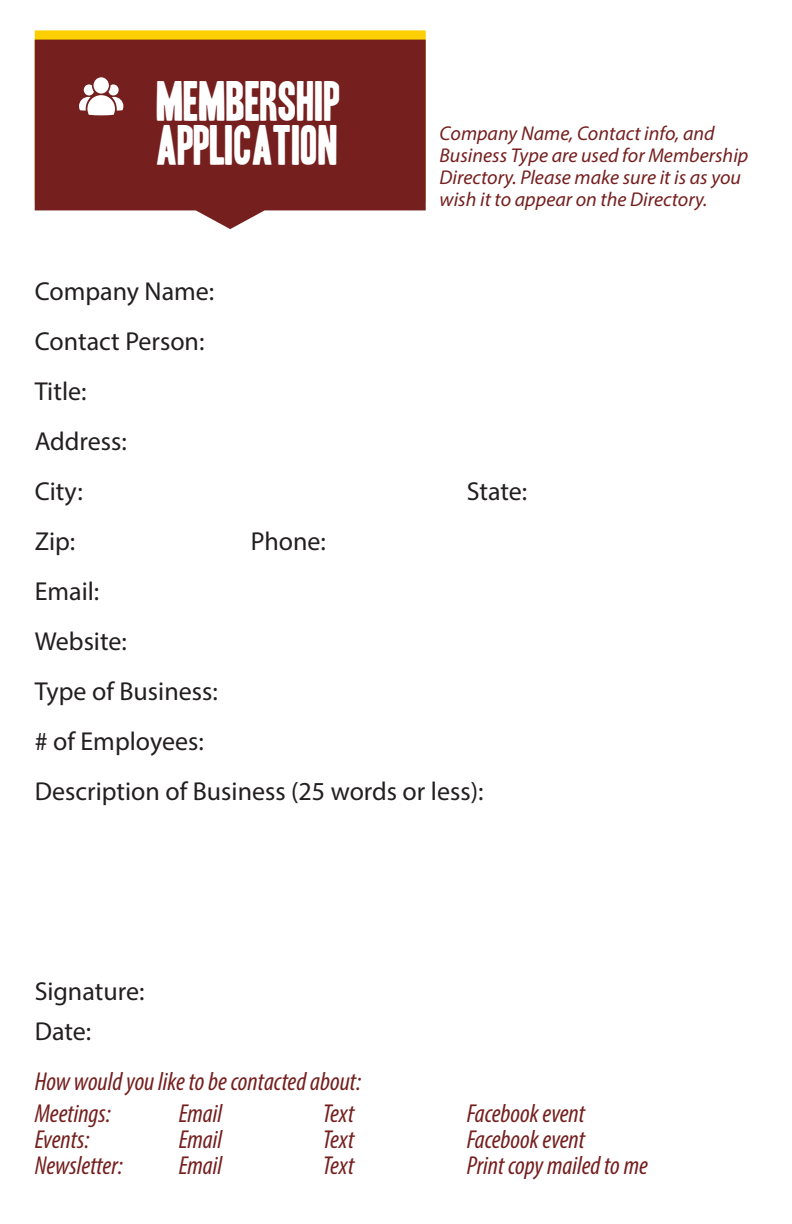
<style>
.page{position:relative;width:792px;height:1224px;background:#fff}
.page>*{position:absolute;margin:0;border:0;box-sizing:border-box;transform-origin:0 0}
.t1{font:48px "Headline One HPLHS";color:#fff}
.t2{font:26px "Myriad Pro";color:#231f20}
.t3{font:italic condensed 26px "Myriad Pro";color:#751f1f}
.t4{font:italic 20px/22px "Myriad Pro";color:#751f1f}
</style>
<div class="page">
<svg style="left:35px;top:30px;width:391px;height:10px;background:#f6c90e"></svg>
<svg style="left:35px;top:40px;width:391px;height:189px;background:#813333"></svg>
<svg style="left:79px;top:77px;width:44px;height:38px"></svg>
<p class="t1" style="left:156px;top:78px;width:185px">MEMBERSHIP</p>
<p class="t1" style="left:156px;top:122px;width:183px">APPLICATION</p>
<p class="t4" style="left:440px;top:122px;width:310px">Company Name, Contact info, and Business Type are used for Membership Directory. Please make sure it is as you wish it to appear on the Directory.</p>
<p class="t2" style="left:35px;top:276px;width:181px">Company Name:</p>
<p class="t2" style="left:35px;top:326px;width:171px">Contact Person:</p>
<p class="t2" style="left:35px;top:376px;width:53px">Title:</p>
<p class="t2" style="left:35px;top:426px;width:94px">Address:</p>
<p class="t2" style="left:35px;top:476px;width:50px">City:</p>
<p class="t2" style="left:467px;top:476px;width:62px">State:</p>
<p class="t2" style="left:35px;top:526px;width:42px">Zip:</p>
<p class="t2" style="left:251px;top:526px;width:77px">Phone:</p>
<p class="t2" style="left:35px;top:576px;width:66px">Email:</p>
<p class="t2" style="left:35px;top:626px;width:94px">Website:</p>
<p class="t2" style="left:35px;top:676px;width:185px">Type of Business:</p>
<p class="t2" style="left:35px;top:726px;width:171px"># of Employees:</p>
<p class="t2" style="left:35px;top:776px;width:450px">Description of Business (25 words or less):</p>
<p class="t2" style="left:35px;top:976px;width:111px">Signature:</p>
<p class="t2" style="left:35px;top:1016px;width:58px">Date:</p>
<p class="t3" style="left:35px;top:1066px;width:328px">How would you like to be contacted about:</p>
<p class="t3" style="left:35px;top:1098px;width:78px">Meetings:</p>
<p class="t3" style="left:179px;top:1098px;width:45px">Email</p>
<p class="t3" style="left:323px;top:1098px;width:33px">Text</p>
<p class="t3" style="left:467px;top:1098px;width:120px">Facebook event</p>
<p class="t3" style="left:35px;top:1124px;width:56px">Events:</p>
<p class="t3" style="left:179px;top:1124px;width:45px">Email</p>
<p class="t3" style="left:323px;top:1124px;width:33px">Text</p>
<p class="t3" style="left:467px;top:1124px;width:120px">Facebook event</p>
<p class="t3" style="left:35px;top:1150px;width:90px">Newsletter:</p>
<p class="t3" style="left:179px;top:1150px;width:45px">Email</p>
<p class="t3" style="left:323px;top:1150px;width:33px">Text</p>
<p class="t3" style="left:467px;top:1150px;width:183px">Print copy mailed to me</p>
</div>
